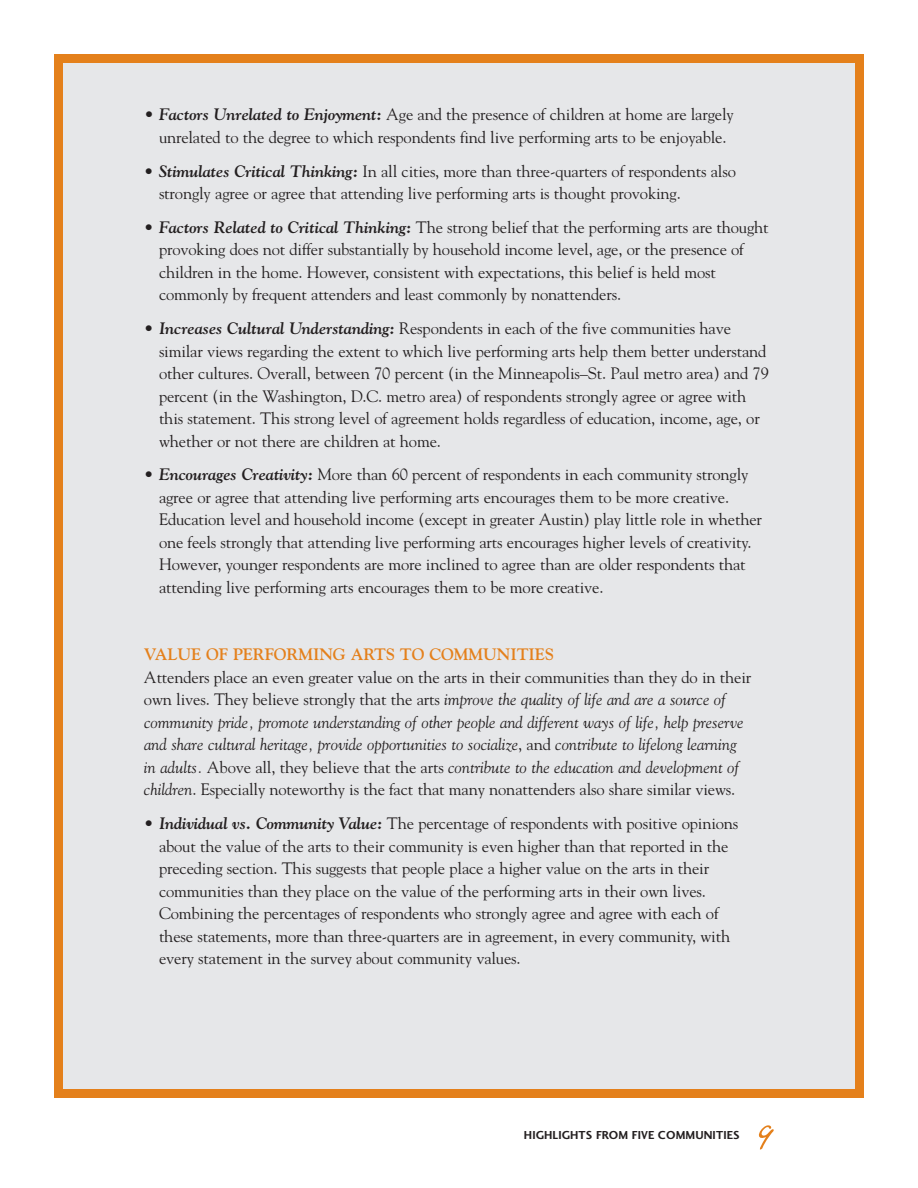
<style>
.page{position:relative;width:918px;height:1188px;background:#fff}
.page>*{position:absolute;margin:0;border:0;box-sizing:border-box;transform-origin:0 0}
.t1{font:54px "P22 Hopper Edward";color:#e4801b}
.t2{font:16.5px/22.5px "Goudy";letter-spacing:-.01em;color:#231f20}
.t3{font:italic 16.5px/22.5px "Goudy";color:#231f20}
.t4{font:700 16.5px "Goudy";letter-spacing:-.005em;color:#e4801b}
.t5{font:12px "Charlotte Sans Bold Plain";letter-spacing:.01em;color:#231f20}
.s1{font-weight:700;font-style:italic}
.s2{font-style:normal}
</style>
<div class="page">
<div style="left:58px;top:58px;width:802px;height:1036px;background:#e6e7e9"></div>
<div style="left:54px;top:54px;width:810px;height:1044px;border:9px solid #e4801b"></div>
<p class="t2" style="left:144px;top:105px;width:591px;text-align:center">• <span class="s1">Factors Unrelated to Enjoyment:</span> Age and the presence of children at home are largely unrelated to the degree to which respondents find live performing arts to be enjoyable.</p>
<p class="t2" style="left:159px;top:161px;width:578px;text-indent:-15px">• <span class="s1">Stimulates Critical Thinking:</span> In all cities, more than three-quarters of respondents also strongly agree or agree that attending live performing arts is thought provoking.</p>
<p class="t2" style="left:159px;top:217px;width:611px;text-indent:-15px">• <span class="s1">Factors Related to Critical Thinking:</span> The strong belief that the performing arts are thought provoking does not differ substantially by household income level, age, or the presence of children in the home. However, consistent with expectations, this belief is held most commonly by frequent attenders and least commonly by nonattenders.</p>
<p class="t2" style="left:159px;top:318px;width:611px;text-indent:-15px">• <span class="s1">Increases Cultural Understanding:</span> Respondents in each of the five communities have similar views regarding the extent to which live performing arts help them better understand other cultures. Overall, between 70 percent (in the Minneapolis–St. Paul metro area) and 79 percent (in the Washington, D.C. metro area) of respondents strongly agree or agree with this statement. This strong level of agreement holds regardless of education, income, age, or whether or not there are children at home.</p>
<p class="t2" style="left:159px;top:465px;width:605px;text-indent:-15px">• <span class="s1">Encourages Creativity:</span> More than 60 percent of respondents in each community strongly agree or agree that attending live performing arts encourages them to be more creative.<br>Education level and household income (except in greater Austin) play little role in whether one feels strongly that attending live performing arts encourages higher levels of creativity.<br>However, younger respondents are more inclined to agree than are older respondents that attending live performing arts encourages them to be more creative.</p>
<p class="t4" style="left:144px;top:648px;width:412px">VALUE OF PERFORMING ARTS TO COMMUNITIES</p>
<p class="t3" style="left:144px;top:667px;width:609px"><span class="s2">Attenders place an even greater value on the arts in their communities than they do in their own lives. They believe strongly that the arts</span> improve the quality of life and are a source of community pride, promote understanding of other people and different ways of life, help preserve and share cultural heritage, provide opportunities to socialize<span class="s2">, and</span> contribute to lifelong learning in adults. <span class="s2">Above all, they believe that the arts</span> contribute to the education and development of children<span class="s2">. Especially noteworthy is the fact that many nonattenders also share similar views.</span></p>
<p class="t2" style="left:159px;top:813px;width:581px;text-indent:-15px">• <span class="s1">Individual vs. Community Value:</span> The percentage of respondents with positive opinions about the value of the arts to their community is even higher than that reported in the preceding section. This suggests that people place a higher value on the arts in their communities than they place on the value of the performing arts in their own lives.<br>Combining the percentages of respondents who strongly agree and agree with each of these statements, more than three-quarters are in agreement, in every community, with every statement in the survey about community values.</p>
<p class="t5" style="left:524px;top:1131px;width:217px">HIGHLIGHTS FROM FIVE COMMUNITIES</p>
<h1 class="t1" style="left:755px;top:1098px;width:20px">9</h1>
</div>
